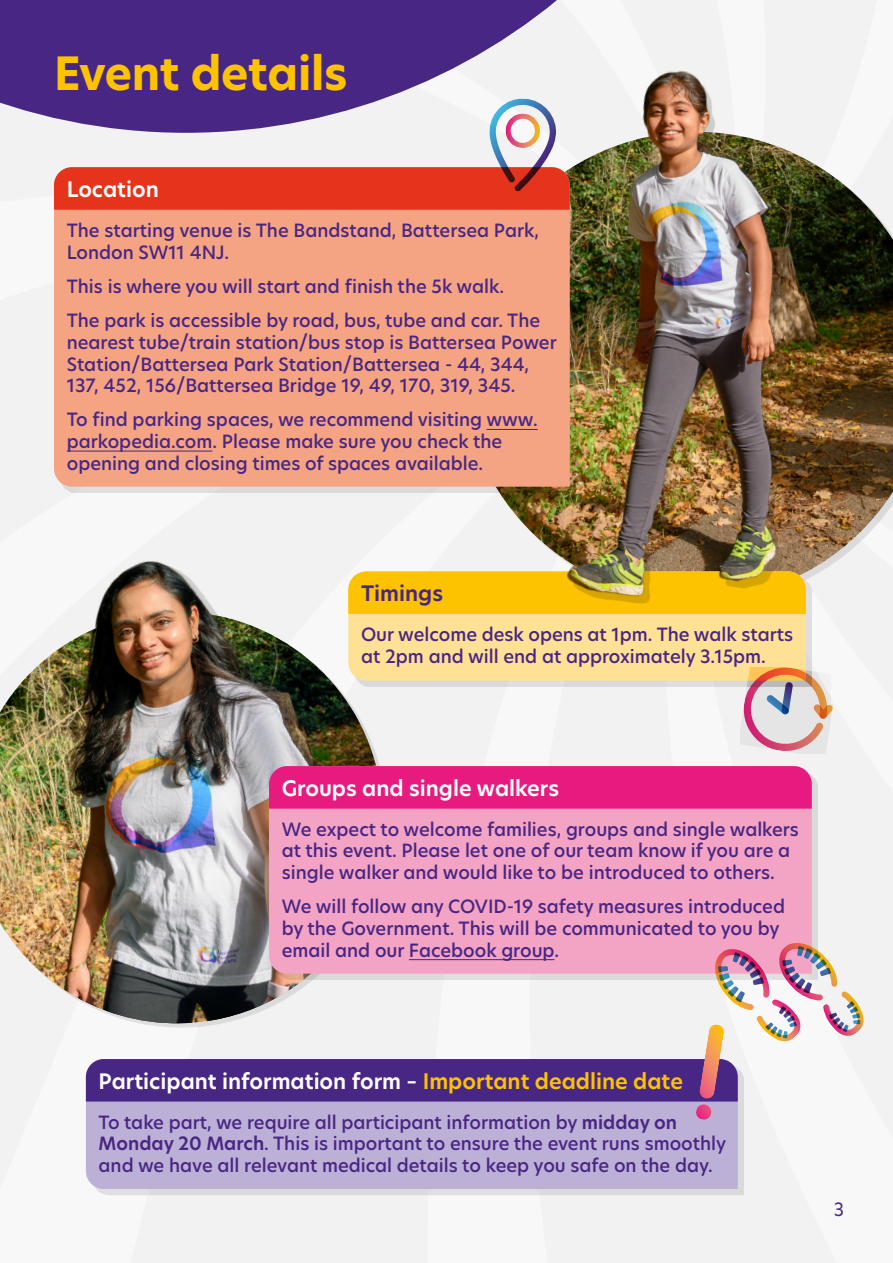
<style>
.page{position:relative;width:893px;height:1263px;background:#f2f2f2}
.page>*{position:absolute;margin:0;border:0;box-sizing:border-box;transform-origin:0 0}
.t1{font:700 45px "TP Hero";letter-spacing:-.005em;color:#fdc300}
.t2{font:600 21px "TP Hero";color:#fff}
.t3{font:600 21px "TP Hero";color:#482683}
.t4{font:500 18px/21.6px "TP Hero";color:#482683}
.t5{font:18px "TP Hero";color:#482683}
.s1{color:#fdc300}
.s2{font-weight:600}
</style>
<div class="page">
<svg style="left:0;top:0;width:771px;height:133px;fill:#482683"></svg>
<img style="left:454px;top:132px;width:439px;height:476px">
<img style="left:0;top:542px;width:400px;height:494px">
<div style="left:269px;top:809px;width:543px;height:125px;background:#f3a4c5"></div>
<div style="left:269px;top:766px;width:543px;height:43px;background:#e71a80"></div>
<div style="left:54px;top:210px;width:425px;height:277px;background:#f5a483"></div>
<hr style="left:67px;top:451px;width:145px;height:1px;background:#482683">
<div style="left:354px;top:577px;width:458px;height:110px;background:#dadada"></div>
<div style="left:348px;top:614px;width:458px;height:67px;background:#ffe195"></div>
<div style="left:348px;top:571px;width:131px;height:43px;background:#fdc300"></div>
<div style="left:92px;top:1065px;width:652px;height:130px;background:#dadada"></div>
<div style="left:86px;top:1120px;width:652px;height:69px;background:#bdb0d7"></div>
<svg style="left:86px;top:934px;width:784px;height:186px"></svg>
<svg style="left:741px;top:667px;width:92px;height:86px;background:#dbbcb7"></svg>
<img style="left:479px;top:29px;width:380px;height:599px">
<svg style="left:54px;top:99px;width:516px;height:111px"></svg>
<h1 class="t1" style="left:54px;top:43px;width:295px">Event details</h1>
<p class="t2" style="left:67px;top:175px;width:94px">Location</p>
<p class="t4" style="left:67px;top:219px;width:474px">The starting venue is The Bandstand, Battersea Park,<br>London SW11 4NJ.</p>
<p class="t4" style="left:67px;top:269px;width:475px;line-height:34.3px">This is where you will start and finish the 5k walk.<br>The park is accessible by road, bus, tube and car. The</p>
<p class="t4" style="left:67px;top:331px;width:491px">nearest tube/train station/bus stop is Battersea Power<br>Station/Battersea Park Station/Battersea - 44, 344,<br>137, 452, 156/Battersea Bridge 19, 49, 170, 319, 345.</p>
<p class="t4" style="left:67px;top:409px;width:472px">To find parking spaces, we recommend visiting www. parkopedia.com. Please make sure you check the opening and closing times of spaces available.</p>
<p class="t3" style="left:361px;top:579px;width:84px">Timings</p>
<p class="t4" style="left:361px;top:624px;width:434px">Our welcome desk opens at 1pm. The walk starts at 2pm and will end at approximately 3.15pm.</p>
<p class="t2" style="left:282px;top:774px;width:279px">Groups and single walkers</p>
<p class="t4" style="left:282px;top:818px;width:519px">We expect to welcome families, groups and single walkers at this event. Please let one of our team know if you are a single walker and would like to be introduced to others.</p>
<p class="t4" style="left:282px;top:896px;width:505px">We will follow any COVID-19 safety measures introduced by the Government. This will be communicated to you by email and our Facebook group.</p>
<p class="t2" style="left:99px;top:1067px;width:586px">Participant information form – <span class="s1">Important deadline date</span></p>
<p class="t4" style="left:99px;top:1111px;width:629px">To take part, we require all participant information by <span class="s2">midday on<br>Monday 20 March</span>. This is important to ensure the event runs smoothly and we have all relevant medical details to keep you safe on the day.</p>
<p class="t5" style="left:834px;top:1197px;width:12px">3</p>
</div>
